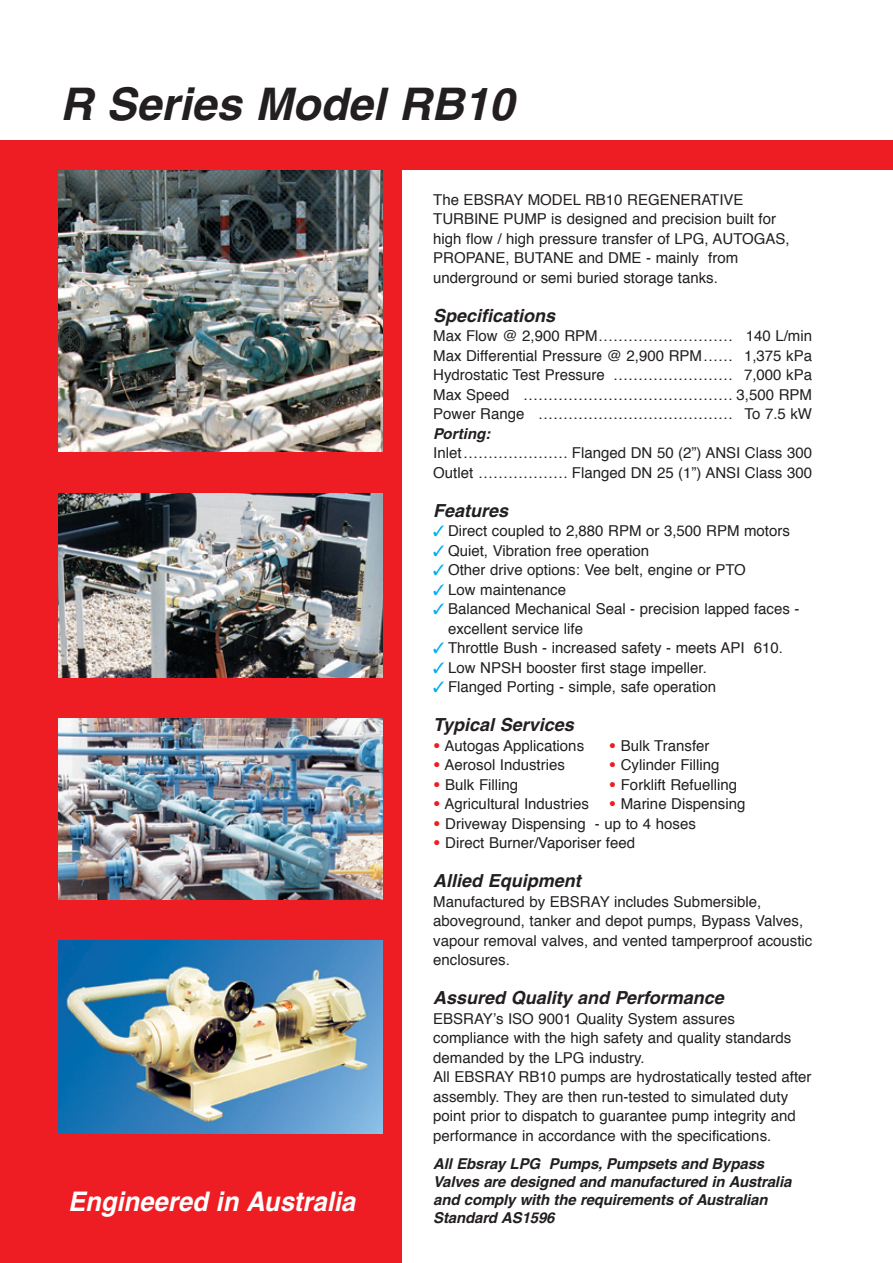
<style>
.page{position:relative;width:893px;height:1263px;background:#fff}
.page>*{position:absolute;margin:0;border:0;box-sizing:border-box;transform-origin:0 0}
.t1{font:italic 700 45px "Helvetica";color:#231f20}
.t2{font:italic 700 27px "Helvetica";color:#fff;scale:.95 1}
.t3{font:italic 700 18px "Helvetica";color:#231f20}
.t4{font:15px/19.5px "Helvetica";color:#231f20}
.t5{font:italic 700 15px/18px "Helvetica";letter-spacing:-.01em;color:#231f20}
.s1{font-weight:900;color:#ee1d23}
</style>
<div class="page">
<div style="left:0;top:161px;width:402px;height:1102px;background:#ee1d23"></div>
<img style="left:58px;top:494px;width:325px;height:183px">
<img style="left:58px;top:718px;width:325px;height:181px">
<img style="left:58px;top:941px;width:325px;height:193px">
<img style="left:58px;top:170px;width:325px;height:282px">
<div style="left:0;top:140px;width:893px;height:30px;background:#ee1d23"></div>
<p class="t1" style="left:60px;top:77px;width:455px">R Series Model RB10</p>
<p class="t2" style="left:68px;top:1185px;width:304px">Engineered in Australia</p>
<p class="t4" style="left:433px;top:191px;width:358px">The EBSRAY MODEL RB10 REGENERATIVE TURBINE PUMP is designed and precision built for high flow / high pressure transfer of LPG, AUTOGAS, PROPANE, BUTANE and DME - mainly from underground or semi buried storage tanks.</p>
<p class="t3" style="left:433px;top:304px;width:124px">Specifications</p>
<p class="t4" style="left:433px;top:327px;width:380px">Max Flow @ 2,900 RPM……………………… 140 L/min</p>
<p class="t4" style="left:433px;top:347px;width:380px">Max Differential Pressure @ 2,900 RPM…… 1,375 kPa</p>
<p class="t4" style="left:433px;top:366px;width:380px">Hydrostatic Test Pressure …………………… 7,000 kPa</p>
<p class="t4" style="left:433px;top:386px;width:380px">Max Speed …………………………………… 3,500 RPM</p>
<p class="t4" style="left:433px;top:405px;width:380px">Power Range ………………………………… To 7.5 kW</p>
<p class="t5" style="left:433px;top:424px;width:59px">Porting:</p>
<p class="t4" style="left:433px;top:444px;width:380px">Inlet………………… Flanged DN 50 (2”) ANSI Class 300</p>
<p class="t4" style="left:433px;top:464px;width:380px">Outlet ……………… Flanged DN 25 (1”) ANSI Class 300</p>
<p class="t3" style="left:433px;top:499px;width:77px">Features</p>
<p class="t4" style="left:448px;top:522px;width:343px">Direct coupled to 2,880 RPM or 3,500 RPM motors</p>
<p class="t4" style="left:448px;top:542px;width:203px">Quiet, Vibration free operation</p>
<p class="t4" style="left:448px;top:561px;width:299px">Other drive options: Vee belt, engine or PTO</p>
<p class="t4" style="left:448px;top:581px;width:119px">Low maintenance</p>
<p class="t4" style="left:448px;top:600px;width:353px">Balanced Mechanical Seal - precision lapped faces - excellent service life</p>
<p class="t4" style="left:448px;top:639px;width:336px">Throttle Bush - increased safety - meets API 610.</p>
<p class="t4" style="left:448px;top:659px;width:260px">Low NPSH booster first stage impeller.</p>
<p class="t4" style="left:448px;top:678px;width:270px">Flanged Porting - simple, safe operation</p>
<p class="t3" style="left:433px;top:714px;width:142px">Typical Services</p>
<p class="t4" style="left:433px;top:737px;width:152px"><span class="s1">•</span> Autogas Applications</p>
<p class="t4" style="left:609px;top:737px;width:102px"><span class="s1">•</span> Bulk Transfer</p>
<p class="t4" style="left:433px;top:756px;width:133px"><span class="s1">•</span> Aerosol Industries</p>
<p class="t4" style="left:609px;top:756px;width:112px"><span class="s1">•</span> Cylinder Filling</p>
<p class="t4" style="left:433px;top:776px;width:87px"><span class="s1">•</span> Bulk Filling</p>
<p class="t4" style="left:609px;top:776px;width:130px"><span class="s1">•</span> Forklift Refuelling</p>
<p class="t4" style="left:433px;top:795px;width:157px"><span class="s1">•</span> Agricultural Industries</p>
<p class="t4" style="left:609px;top:795px;width:138px"><span class="s1">•</span> Marine Dispensing</p>
<p class="t4" style="left:433px;top:815px;width:264px"><span class="s1">•</span> Driveway Dispensing - up to 4 hoses</p>
<p class="t4" style="left:433px;top:834px;width:203px"><span class="s1">•</span> Direct Burner/Vaporiser feed</p>
<p class="t3" style="left:433px;top:870px;width:149px">Allied Equipment</p>
<p class="t4" style="left:433px;top:893px;width:381px">Manufactured by EBSRAY includes Submersible, aboveground, tanker and depot pumps, Bypass Valves, vapour removal valves, and vented tamperproof acoustic enclosures.</p>
<p class="t3" style="left:433px;top:987px;width:292px">Assured Quality and Performance</p>
<p class="t4" style="left:433px;top:1010px;width:360px">EBSRAY’s ISO 9001 Quality System assures compliance with the high safety and quality standards demanded by the LPG industry.</p>
<p class="t4" style="left:433px;top:1068px;width:380px">All EBSRAY RB10 pumps are hydrostatically tested after assembly. They are then run-tested to simulated duty point prior to dispatch to guarantee pump integrity and performance in accordance with the specifications.</p>
<p class="t5" style="left:433px;top:1155px;width:360px">All Ebsray LPG Pumps, Pumpsets and Bypass Valves are designed and manufactured in Australia and comply with the requirements of Australian Standard AS1596</p>
</div>
